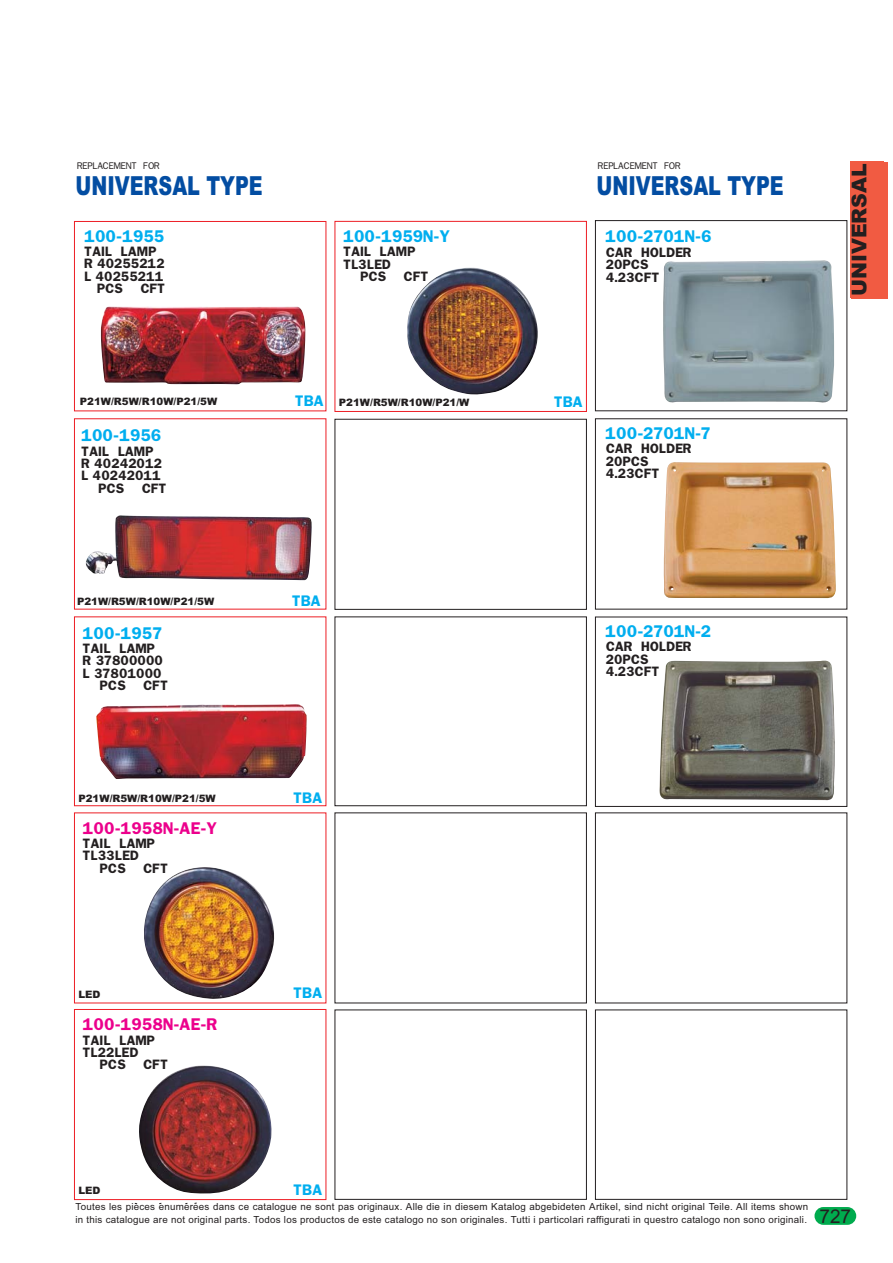
<style>
.page{position:relative;width:893px;height:1263px;background:#fff}
.page>*{position:absolute;margin:0;border:0;box-sizing:border-box;transform-origin:0 0}
.t1{font:900 26.25px "Arial";color:#034da2;scale:.73 1}
.t2{font:900 20.4px "Arial";color:#231f20}
.t3{font:18.9px "Arial";color:#231f20}
.t4{font:14.55px "Franklin Demi";color:#00aeef}
.t5{font:14.55px "Franklin Demi";color:#ec008c}
.t6{font:13.2px "Franklin Demi";color:#00aeef}
.t7{font:11.7px/12.5px "Franklin Demi";color:#231f20}
.t8{font:900 10.2px "Arial";color:#231f20}
.t9{font:9.75px/13.2px "Arial";letter-spacing:.025em;color:#231f20}
.t10{font:8.25px "Franklin";color:#231f20}
</style>
<div class="page">
<div style="left:852px;top:162px;width:36px;height:137px;background:#f15b42"></div>
<div style="left:814px;top:1207px;width:42px;height:18px;background:#00ab4e;border-radius:9px"></div>
<div style="left:850px;top:162px;width:34px;height:136px;background:#f15b42"></div>
<img style="left:659px;top:661px;width:176px;height:139px">
<div style="left:595px;top:617px;width:252px;height:190px;border:1px solid #231f20"></div>
<img style="left:664px;top:462px;width:172px;height:136px">
<img style="left:663px;top:260px;width:171px;height:142px">
<div style="left:595px;top:220px;width:252px;height:191px;border:1px solid #231f20"></div>
<svg style="left:595px;top:812px;width:252px;height:388px"></svg>
<img style="left:85px;top:515px;width:227px;height:65px">
<img style="left:96px;top:704px;width:211px;height:75px">
<div style="left:74px;top:617px;width:252px;height:189px;border:1px solid #ed1e25"></div>
<img style="left:100px;top:306px;width:205px;height:79px">
<div style="left:74px;top:221px;width:252px;height:190px;border:1px solid #ed1e25"></div>
<img style="left:144px;top:867px;width:131px;height:132px">
<img style="left:139px;top:1065px;width:133px;height:129px">
<div style="left:74px;top:1009px;width:252px;height:191px;border:1px solid #ed1e25"></div>
<img style="left:407px;top:267px;width:131px;height:128px">
<div style="left:335px;top:221px;width:252px;height:191px;border:1px solid #ed1e25"></div>
<svg style="left:334px;top:419px;width:253px;height:781px"></svg>
<p class="t10" style="left:77px;top:163px;width:84px">REPLACEMENT FOR</p>
<p class="t10" style="left:598px;top:163px;width:84px">REPLACEMENT FOR</p>
<h1 class="t1" style="left:76px;top:170px;width:258px">UNIVERSAL TYPE</h1>
<h3 class="t4" style="left:84px;top:230px;width:82px">100-1955</h3>
<p class="t7" style="left:84px;top:246px;width:74px">TAIL LAMP</p>
<p class="t7" style="left:84px;top:259px;width:82px">R 40255212</p>
<p class="t7" style="left:84px;top:271px;width:81px">L 40255211</p>
<p class="t7" style="left:97px;top:284px;width:28px">PCS</p>
<p class="t7" style="left:140px;top:284px;width:26px">CFT</p>
<h3 class="t4" style="left:343px;top:231px;width:109px">100-1959N-Y</h3>
<p class="t7" style="left:343px;top:247px;width:74px">TAIL LAMP</p>
<p class="t7" style="left:343px;top:259px;width:49px">TL3LED</p>
<p class="t7" style="left:360px;top:272px;width:28px">PCS</p>
<p class="t7" style="left:404px;top:272px;width:26px">CFT</p>
<h1 class="t1" style="left:596px;top:170px;width:258px">UNIVERSAL TYPE</h1>
<h3 class="t4" style="left:605px;top:230px;width:108px">100-2701N-6</h3>
<p class="t7" style="left:606px;top:248px;width:87px">CAR HOLDER<br>20PCS<br>4.23CFT</p>
<p class="t8" style="left:80px;top:396px;width:139px">P21W/R5W/R10W/P21/5W</p>
<h3 class="t6" style="left:295px;top:395px;width:31px">TBA</h3>
<h3 class="t4" style="left:81px;top:430px;width:82px">100-1956</h3>
<p class="t7" style="left:81px;top:446px;width:74px">TAIL LAMP</p>
<p class="t7" style="left:81px;top:458px;width:82px">R 40242012</p>
<p class="t7" style="left:81px;top:471px;width:81px">L 40242011</p>
<p class="t7" style="left:98px;top:483px;width:28px">PCS</p>
<p class="t7" style="left:142px;top:483px;width:26px">CFT</p>
<p class="t8" style="left:339px;top:397px;width:132px">P21W/R5W/R10W/P21/W</p>
<h3 class="t6" style="left:554px;top:396px;width:31px">TBA</h3>
<h3 class="t4" style="left:605px;top:427px;width:107px">100-2701N-7</h3>
<p class="t7" style="left:606px;top:444px;width:87px">CAR HOLDER<br>20PCS<br>4.23CFT</p>
<p class="t8" style="left:77px;top:596px;width:139px">P21W/R5W/R10W/P21/5W</p>
<h3 class="t6" style="left:292px;top:595px;width:31px">TBA</h3>
<h3 class="t4" style="left:83px;top:627px;width:81px">100-1957</h3>
<p class="t7" style="left:83px;top:643px;width:74px">TAIL LAMP</p>
<p class="t7" style="left:83px;top:656px;width:82px">R 37800000</p>
<p class="t7" style="left:83px;top:668px;width:80px">L 37801000</p>
<p class="t7" style="left:100px;top:680px;width:28px">PCS</p>
<p class="t7" style="left:143px;top:680px;width:26px">CFT</p>
<p class="t8" style="left:78px;top:793px;width:139px">P21W/R5W/R10W/P21/5W</p>
<h3 class="t6" style="left:293px;top:792px;width:31px">TBA</h3>
<h3 class="t5" style="left:83px;top:822px;width:136px">100-1958N-AE-Y</h3>
<p class="t7" style="left:83px;top:838px;width:74px">TAIL LAMP</p>
<p class="t7" style="left:83px;top:851px;width:58px">TL33LED</p>
<p class="t7" style="left:100px;top:863px;width:28px">PCS</p>
<p class="t7" style="left:143px;top:863px;width:26px">CFT</p>
<h3 class="t4" style="left:605px;top:625px;width:108px">100-2701N-2</h3>
<p class="t7" style="left:606px;top:642px;width:87px">CAR HOLDER<br>20PCS<br>4.23CFT</p>
<p class="t8" style="left:78px;top:988px;width:24px">LED</p>
<h3 class="t6" style="left:293px;top:987px;width:31px">TBA</h3>
<h3 class="t5" style="left:83px;top:1019px;width:136px">100-1958N-AE-R</h3>
<p class="t7" style="left:83px;top:1035px;width:74px">TAIL LAMP</p>
<p class="t7" style="left:83px;top:1047px;width:57px">TL22LED</p>
<p class="t7" style="left:100px;top:1060px;width:28px">PCS</p>
<p class="t7" style="left:143px;top:1060px;width:26px">CFT</p>
<h2 class="t2" style="left:847px;top:296px;width:134px;rotate:-90deg">UNIVERSAL</h2>
<p class="t8" style="left:78px;top:1185px;width:24px">LED</p>
<h3 class="t6" style="left:293px;top:1184px;width:31px">TBA</h3>
<p class="t9" style="left:76px;top:1201px;width:734px">Toutes les pieces enumerees dans ce catalogue ne sont pas originaux. Alle die in diesem Katalog abgebideten Artikel, sind nicht original Teile. All items shown in this catalogue are not original parts. Todos los productos de este catalogo no son originales. Tutti i particolari raffigurati in questro catalogo non sono originali.</p>
<h3 class="t3" style="left:819px;top:1209px;width:33px">727</h3>
</div>
